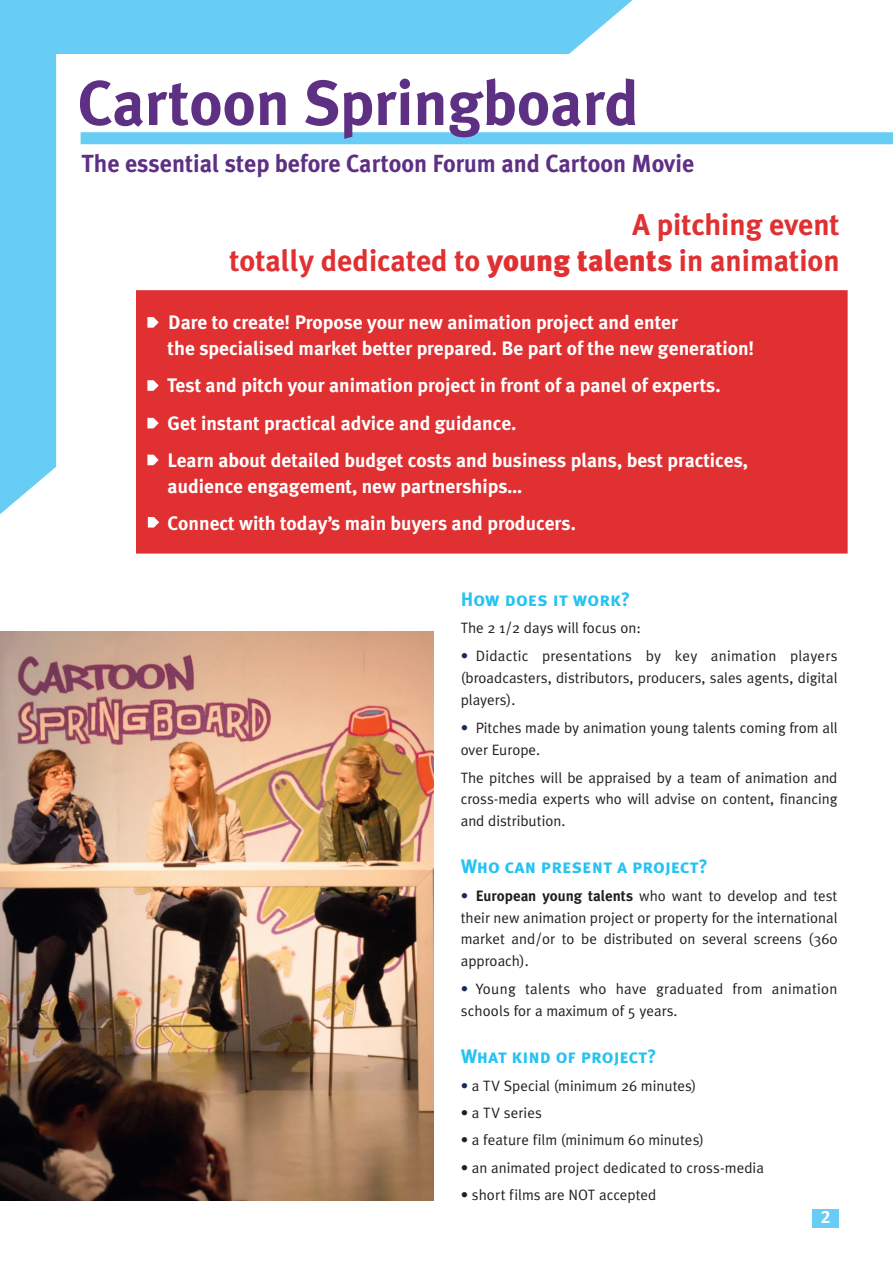
<style>
.page{position:relative;width:893px;height:1263px;background:#fff}
.page>*{position:absolute;margin:0;border:0;box-sizing:border-box;transform-origin:0 0}
.t1{font:700 63px "Meta Plus";color:#5d3084}
.t2{font:700 30px/36px "Meta Plus";color:#e03032;text-align:right}
.t3{font:700 24.75px "Meta Plus";color:#5d3084}
.t4{font:700 19.5px/37.5px "Meta Plus";color:#fff}
.t5{font:19.5px "Meta Plus Bold Caps";color:#25c2f2}
.t6{font:18px "Meta Plus Bold Caps";color:#fff}
.t7{font:15px/21.8px "Meta Plus Normal";color:#231f20;text-align:justify}
.t8{font:15px/21.8px "Meta Plus Normal";letter-spacing:.02em;color:#231f20}
.s1{font-weight:900}
.s2{color:#182959}
.s3{font-family:"Meta Plus";font-weight:700}
</style>
<div class="page">
<div style="left:812px;top:1209px;width:27px;height:18px;background:#68cdf4"></div>
<svg style="left:0;top:0;width:633px;height:514px"></svg>
<img style="left:0;top:631px;width:434px;height:569px">
<div style="left:137px;top:291px;width:710px;height:262px;background:#e03032"></div>
<div style="left:136px;top:290px;width:712px;height:264px;border:2px solid #e03032"></div>
<svg style="left:147px;top:317px;width:12px;height:11px"></svg>
<div style="left:81px;top:132px;width:812px;height:12px;background:#68cdf4"></div>
<svg style="left:147px;top:380px;width:12px;height:11px"></svg>
<svg style="left:147px;top:418px;width:12px;height:10px"></svg>
<svg style="left:147px;top:455px;width:12px;height:10px"></svg>
<svg style="left:148px;top:517px;width:11px;height:10px"></svg>
<h1 class="t1" style="left:78px;top:67px;width:563px">Cartoon Springboard</h1>
<h3 class="t3" style="left:82px;top:149px;width:614px">The essential step before Cartoon Forum and Cartoon Movie</h3>
<h2 class="t2" style="left:229px;top:206px;width:612px">A pitching event<br>totally dedicated to <span class="s1">young talents</span> in animation</h2>
<h3 class="t4" style="left:168px;top:310px;width:588px;line-height:25.5px">Dare to create! Propose your new animation project and enter<br>the specialised market better prepared. Be part of the new generation!</h3>
<h3 class="t4" style="left:167px;top:367px;width:582px">Test and pitch your animation project in front of a panel of experts.<br>Get instant practical advice and guidance.<br>Learn about detailed budget costs and business plans, best practices,</h3>
<h3 class="t4" style="left:168px;top:467px;width:410px">audience engagement, new partnerships…<br>Connect with today’s main buyers and producers.</h3>
<h3 class="t5" style="left:461px;top:588px;width:171px">How does it work?</h3>
<p class="t7" style="left:461px;top:617px;width:182px">The 2 1/2 days will focus on:</p>
<p class="t7" style="left:461px;top:645px;width:378px"><span class="s2">•</span> Didactic presentations by key animation players (broadcasters, distributors, producers, sales agents, digital players).</p>
<p class="t7" style="left:461px;top:716px;width:378px"><span class="s2">•</span> Pitches made by animation young talents coming from all over Europe.</p>
<p class="t7" style="left:461px;top:766px;width:378px">The pitches will be appraised by a team of animation and cross-media experts who will advise on content, financing and distribution.</p>
<h3 class="t5" style="left:461px;top:855px;width:249px">Who can present a project?</h3>
<p class="t7" style="left:461px;top:885px;width:378px"><span class="s2">•</span> <span class="s3">European young talents</span> who want to develop and test their new animation project or property for the international market and/or to be distributed on several screens (360 approach).</p>
<p class="t8" style="left:461px;top:978px;width:378px"><span class="s2">•</span> Young talents who have graduated from animation schools for a maximum of 5 years.</p>
<h3 class="t5" style="left:461px;top:1044px;width:197px">What kind of project?</h3>
<p class="t7" style="left:461px;top:1074px;width:237px"><span class="s2">•</span> a TV Special (minimum 26 minutes)</p>
<p class="t7" style="left:461px;top:1102px;width:83px">• a TV series</p>
<p class="t7" style="left:461px;top:1129px;width:245px">• a feature film (minimum 60 minutes)</p>
<p class="t7" style="left:461px;top:1156px;width:305px">• an animated project dedicated to cross-media</p>
<p class="t7" style="left:461px;top:1184px;width:197px">• short films are NOT accepted</p>
<p class="t6" style="left:821px;top:1206px;width:11px">2</p>
</div>
